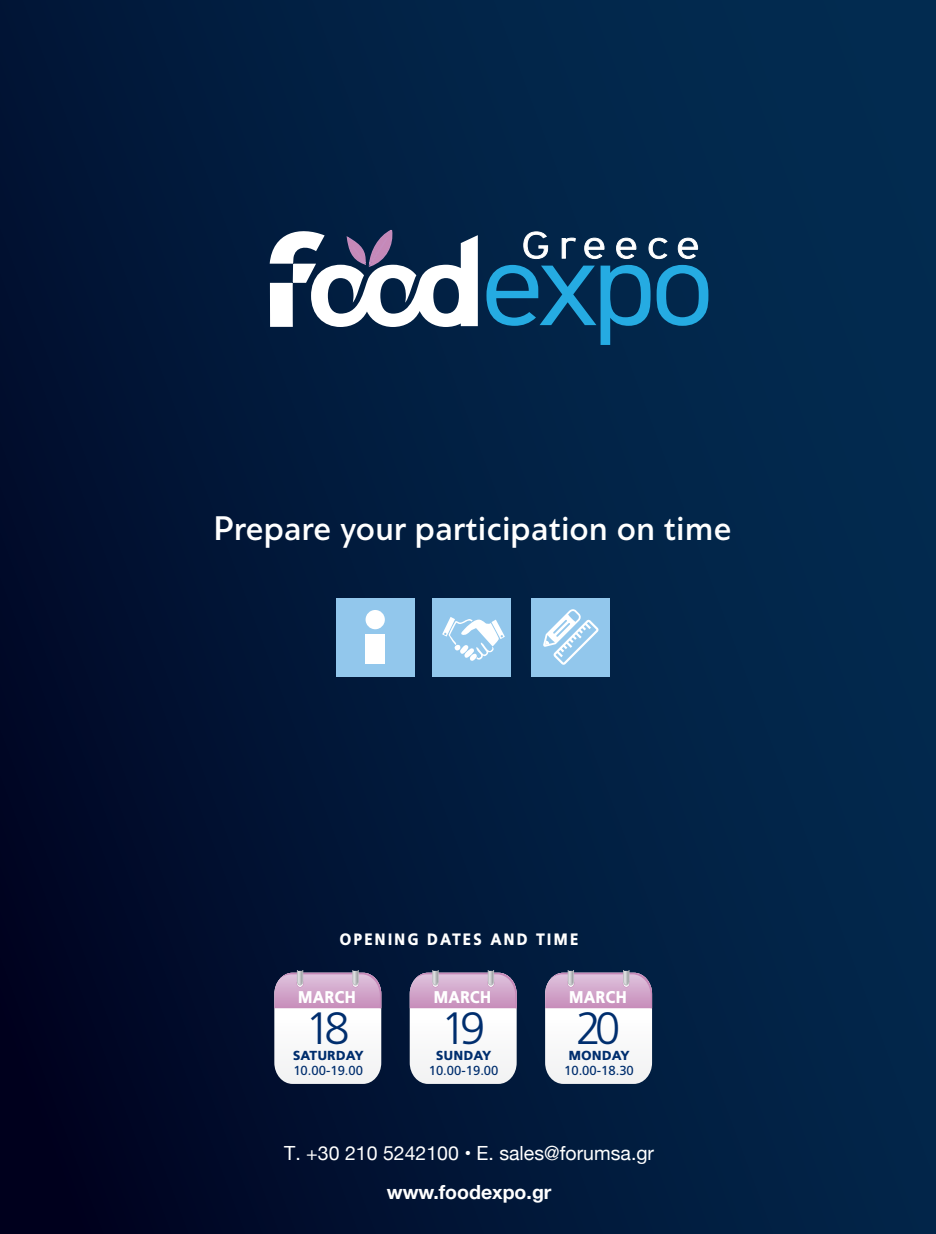
<style>
.page{position:relative;width:936px;height:1234px;background:#fff}
.page>*{position:absolute;margin:0;border:0;box-sizing:border-box;transform-origin:0 0}
.t1{font:300 45.3px "PF Catalog";color:#002e6e}
.t2{font:500 36px "PF Bague Sans Pro";letter-spacing:.01em;color:#fff;scale:.95 1}
.t3{font:19.5px "Helvetica Neue";color:#fff}
.t4{font:700 19.5px "Helvetica Neue";color:#fff}
.t5{font:900 16.95px "PF Catalog";color:#fff;scale:.9 1}
.t6{font:900 16.5px "PF Catalog";letter-spacing:.12em;color:#fff;scale:.9 1}
.t7{font:13.05px "PF Catalog";color:#002e6e}
.t8{font:900 13.05px "PF Catalog";color:#002e6e}
</style>
<div class="page">
<div style="left:0;top:0;width:935px;height:1233px;background:linear-gradient(to right,#010c2b,#022c52)"></div>
<svg style="left:523px;top:231px;width:25px;height:28px"></svg>
<svg style="left:561px;top:238px;width:15px;height:20px"></svg>
<svg style="left:584px;top:238px;width:20px;height:21px"></svg>
<svg style="left:616px;top:238px;width:20px;height:21px"></svg>
<svg style="left:648px;top:238px;width:19px;height:21px"></svg>
<svg style="left:677px;top:238px;width:21px;height:21px"></svg>
<svg style="left:270px;top:225px;width:208px;height:102px"></svg>
<svg style="left:486px;top:265px;width:164px;height:80px;background:#0e527d"></svg>
<svg style="left:656px;top:265px;width:52px;height:61px;background:#11628e"></svg>
<div style="left:336px;top:598px;width:78px;height:78px;background:#92c7ec"></div>
<div style="left:365px;top:634px;width:20px;height:30px;background:#fff"></div>
<div style="left:433px;top:598px;width:78px;height:78px;background:#92c7ec"></div>
<svg style="left:442px;top:617px;width:63px;height:44px"></svg>
<div style="left:531px;top:598px;width:78px;height:78px;background:#92c7ec"></div>
<svg style="left:543px;top:609px;width:55px;height:55px"></svg>
<div style="left:365px;top:610px;width:20px;height:19px;background:#fff;border-radius:50%"></div>
<svg style="left:274px;top:970px;width:107px;height:113px"></svg>
<svg style="left:409px;top:970px;width:107px;height:113px"></svg>
<svg style="left:545px;top:970px;width:107px;height:113px"></svg>
<h2 class="t2" style="left:214px;top:507px;width:546px">Prepare your participation on time</h2>
<p class="t6" style="left:339px;top:929px;width:267px">OPENING DATES AND TIME</p>
<p class="t5" style="left:298px;top:986px;width:66px">MARCH</p>
<h1 class="t1" style="left:305px;top:1002px;width:45px">18</h1>
<p class="t8" style="left:293px;top:1047px;width:72px">SATURDAY</p>
<p class="t7" style="left:293px;top:1062px;width:71px">10.00-19.00</p>
<p class="t5" style="left:433px;top:986px;width:66px">MARCH</p>
<p class="t5" style="left:568px;top:986px;width:66px">MARCH</p>
<h1 class="t1" style="left:441px;top:1002px;width:45px">19</h1>
<h1 class="t1" style="left:576px;top:1002px;width:45px">20</h1>
<p class="t8" style="left:436px;top:1047px;width:57px">SUNDAY</p>
<p class="t7" style="left:429px;top:1062px;width:71px">10.00-19.00</p>
<p class="t8" style="left:568px;top:1047px;width:63px">MONDAY</p>
<p class="t7" style="left:564px;top:1062px;width:71px">10.00-18.30</p>
<p class="t3" style="left:284px;top:1138px;width:371px">Τ. +30 210 5242100 • Ε. sales@forumsa.gr</p>
<p class="t4" style="left:387px;top:1176px;width:166px">www.foodexpo.gr</p>
</div>
